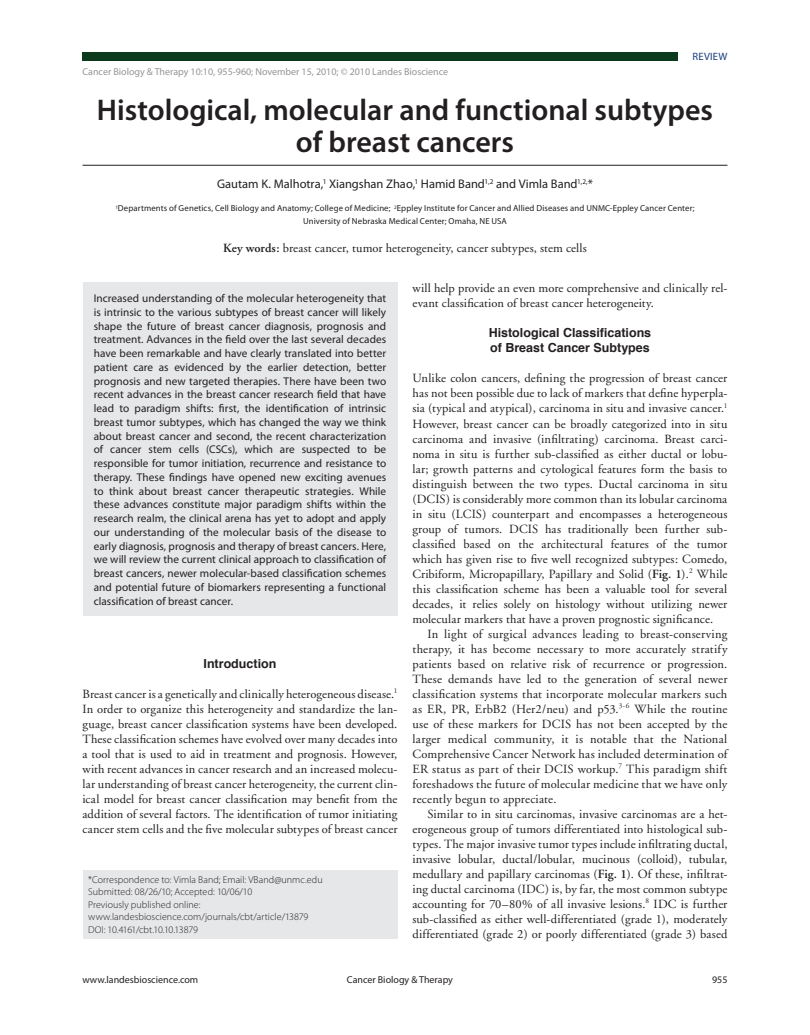
<style>
.page{position:relative;width:810px;height:1035px;background:#fff}
.page>*{position:absolute;margin:0;border:0;box-sizing:border-box;transform-origin:0 0}
.t1{font:600 30px/32.5px "Myriad Pro";color:#231f20;text-align:center}
.t2{font:12.5px/15px "Adobe Garamond";letter-spacing:.01em;color:#231f20;text-align:justify}
.t3{font:12.5px "Myriad Pro";color:#231f20}
.t4{font:700 12.5px/15px "Helvetica";color:#231f20}
.t5{font:11.25px/13.8px "Myriad Pro";letter-spacing:.005em;color:#231f20;text-align:justify}
.t6{font:10.62px "Myriad Pro";color:#193f7c}
.t7{font:300 10px/12.5px "Myriad Pro";color:#231f20}
.t8{font:10px "Myriad Pro";color:#939598}
.t9{font:10px "Myriad Pro";color:#231f20}
.t10{font:8.75px/12.5px "Myriad Pro";letter-spacing:.015em;color:#231f20;text-align:center}
.s1{font-weight:600}
</style>
<div class="page">
<div style="left:82px;top:53px;width:596px;height:8px;background:#0b3b1c"></div>
<div style="left:83px;top:870px;width:315px;height:68px;background:#e6e7e9"></div>
<div style="left:83px;top:282px;width:315px;height:334px;background:#e6e7e9"></div>
<hr style="left:83px;top:165px;width:644px;height:1px;background:#231f20">
<p class="t8" style="left:82px;top:66px;width:367px">Cancer Biology &amp; Therapy 10:10, 955-960; November 15, 2010; © 2010 Landes Bioscience</p>
<p class="t6" style="left:693px;top:50px;width:7px">REVIEW</p>
<h1 class="t1" style="left:97px;top:93px;width:618px">Histological, molecular and functional subtypes of breast cancers</h1>
<p class="t3" style="left:217px;top:176px;width:377px">Gautam K. Malhotra,<sup>1</sup> Xiangshan Zhao,<sup>1</sup> Hamid Band<sup>1,2</sup> and Vimla Band<sup>1,2,</sup>*</p>
<p class="t10" style="left:115px;top:202px;width:581px"><sup>1</sup>Departments of Genetics, Cell Biology and Anatomy; College of Medicine; <sup>2</sup>Eppley Institute for Cancer and Allied Diseases and UNMC-Eppley Cancer Center;<br>University of Nebraska Medical Center; Omaha, NE USA</p>
<p class="t2" style="left:223px;top:241px;width:365px"><span class="s1">Key words:</span> breast cancer, tumor heterogeneity, cancer subtypes, stem cells</p>
<p class="t2" style="left:413px;top:281px;width:316px">will help provide an even more comprehensive and clinically rel&shy;evant classification of breast cancer heterogeneity.</p>
<p class="t4" style="left:489px;top:326px;width:164px">Histological Classifications of Breast Cancer Subtypes</p>
<p class="t2" style="left:412px;top:371px;width:316px">Unlike colon cancers, defining the progression of breast cancer has not been possible due to lack of markers that define hyperpla&shy;sia (typical and atypical), carcinoma in situ and invasive cancer.<sup>1<br></sup>However, breast cancer can be broadly categorized into in situ carcinoma and invasive (infiltrating) carcinoma. Breast carci&shy;noma in situ is further sub-classified as either ductal or lobu&shy;lar; growth patterns and cytological features form the basis to distinguish between the two types. Ductal carcinoma in situ (DCIS) is considerably more common than its lobular carcinoma in situ (LCIS) counterpart and encompasses a heterogeneous group of tumors. DCIS has traditionally been further sub&shy;classified based on the architectural features of the tumor which has given rise to five well recognized subtypes: Comedo, Cribiform, Micropapillary, Papillary and Solid (<span class="s1">Fig. 1</span>).<sup>2</sup> While this classification scheme has been a valuable tool for several decades, it relies solely on histology without utilizing newer molecular markers that have a proven prognostic significance.</p>
<p class="t2" style="left:412px;top:626px;width:316px;text-indent:15px">In light of surgical advances leading to breast-conserving therapy, it has become necessary to more accurately stratify patients based on relative risk of recurrence or progression.<br>These demands have led to the generation of several newer classification systems that incorporate molecular markers such as ER, PR, ErbB2 (Her2/neu) and p53.<sup>3-6</sup> While the routine use of these markers for DCIS has not been accepted by the larger medical community, it is notable that the National Comprehensive Cancer Network has included determination of ER status as part of their DCIS workup.<sup>7</sup> This paradigm shift foreshadows the future of molecular medicine that we have only recently begun to appreciate.</p>
<p class="t2" style="left:412px;top:806px;width:316px;text-indent:15px">Similar to in situ carcinomas, invasive carcinomas are a het&shy;erogeneous group of tumors differentiated into histological sub&shy;types. The major invasive tumor types include infiltrating ductal, invasive lobular, ductal/lobular, mucinous (colloid), tubular, medullary and papillary carcinomas (<span class="s1">Fig. 1</span>). Of these, infiltrat&shy;ing ductal carcinoma (IDC) is, by far, the most common subtype accounting for 70–80% of all invasive lesions.<sup>8</sup> IDC is further sub-classified as either well-differentiated (grade 1), moderately differentiated (grade 2) or poorly differentiated (grade 3) based</p>
<p class="t5" style="left:94px;top:291px;width:294px">Increased understanding of the molecular heterogeneity that is intrinsic to the various subtypes of breast cancer will likely shape the future of breast cancer diagnosis, prognosis and treatment. Advances in the field over the last several decades have been remarkable and have clearly translated into better patient care as evidenced by the earlier detection, better prognosis and new targeted therapies. There have been two recent advances in the breast cancer research field that have lead to paradigm shifts: first, the identification of intrinsic breast tumor subtypes, which has changed the way we think about breast cancer and second, the recent characterization of cancer stem cells (CSCs), which are suspected to be responsible for tumor initiation, recurrence and resistance to therapy. These findings have opened new exciting avenues to think about breast cancer therapeutic strategies. While these advances constitute major paradigm shifts within the research realm, the clinical arena has yet to adopt and apply our understanding of the molecular basis of the disease to early diagnosis, prognosis and therapy of breast cancers. Here, we will review the current clinical approach to classification of breast cancers, newer molecular-based classification schemes and potential future of biomarkers representing a functional classification of breast cancer.</p>
<p class="t4" style="left:204px;top:656px;width:74px">Introduction</p>
<p class="t2" style="left:82px;top:686px;width:317px">Breast cancer is a genetically and clinically heterogeneous disease.<sup>1<br></sup>In order to organize this heterogeneity and standardize the lan&shy;guage, breast cancer classification systems have been developed.<br>These classification schemes have evolved over many decades into a tool that is used to aid in treatment and prognosis. However, with recent advances in cancer research and an increased molecu&shy;lar understanding of breast cancer heterogeneity, the current clin&shy;ical model for breast cancer classification may benefit from the addition of several factors. The identification of tumor initiating cancer stem cells and the five molecular subtypes of breast cancer</p>
<p class="t7" style="left:88px;top:873px;width:236px">*Correspondence to: Vimla Band; Email: VBand@unmc.edu Submitted: 08/26/10; Accepted: 10/06/10<br>Previously published online: www.landesbioscience.com/journals/cbt/article/13879<br>DOI: 10.4161/cbt.10.10.13879</p>
<p class="t9" style="left:82px;top:973px;width:117px">www.landesbioscience.com</p>
<p class="t9" style="left:347px;top:973px;width:108px">Cancer Biology &amp; Therapy</p>
<p class="t9" style="left:712px;top:973px;width:17px">955</p>
</div>
